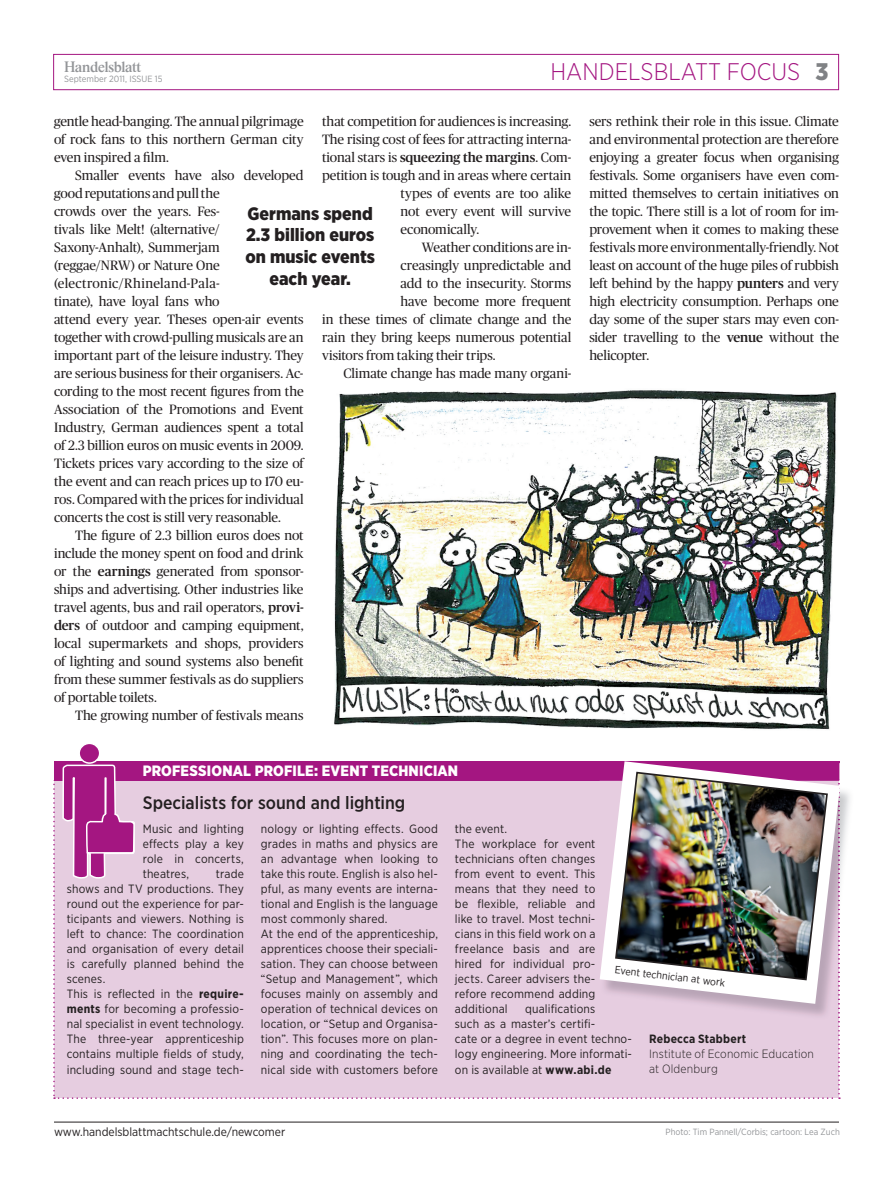
<style>
.page{position:relative;width:893px;height:1191px;background:#fff}
.page>*{position:absolute;margin:0;border:0;box-sizing:border-box;transform-origin:0 0}
.t1{font:300 24px "Gotham Narrow";color:#a41681}
.t2{font:900 18px/21.6px "Gotham Narrow";color:#231f20;text-align:center}
.t3{font:500 18px "Gotham Narrow";color:#231f20}
.t4{font:900 15px "Gotham Narrow";letter-spacing:.01em;color:#fff}
.t5{font:15px "Handelsblatt Logo Font";color:#939598}
.t6{font:13.5px/18px "Publico";letter-spacing:-.005em;color:#231f20;text-align:justify}
.t7{font:500 13.5px "Publico";color:#231f20}
.t8{font:12px/15px "Gotham Narrow";letter-spacing:.015em;color:#231f20}
.t9{font:300 12px/15px "Gotham Narrow";letter-spacing:.01em;color:#231f20}
.t10{font:700 12px "Gotham Narrow";letter-spacing:.02em;color:#231f20}
.t11{font:10.5px "Gotham Narrow";color:#231f20}
.t12{font:9px "Gotham Narrow";color:#939598}
.s1{font-weight:900;color:#808285}
.s2{font-weight:400}
.s3{font-weight:500}
.s4{font-weight:700}
.s5{font-family:"Publico"}
</style>
<div class="page">
<div style="left:79px;top:743px;width:21px;height:20px;background:#a41681;border-radius:50%"></div>
<div style="left:78px;top:742px;width:22px;height:22px;border:2px solid #fff;border-radius:50%"></div>
<svg style="left:53px;top:760px;width:787px;height:339px;background:#e1bfd9"></svg>
<img style="left:600px;top:1003px;width:239px;height:22px">
<svg style="left:600px;top:761px;width:240px;height:242px"></svg>
<img style="left:614px;top:770px;width:215px;height:211px">
<div style="left:53px;top:54px;width:786px;height:36px;border:1px solid #a41681"></div>
<hr style="left:54px;top:1121px;width:785px;height:1px;background:#231f20">
<img style="left:334px;top:390px;width:503px;height:340px">
<p class="t5" style="left:64px;top:58px;width:81px">H</p>
<h1 class="t1" style="left:551px;top:57px;width:279px">HANDELSBLATT FOCUS <span class="s1">3</span></h1>
<p class="t12" style="left:64px;top:73px;width:100px">September 2011, ISSUE 15</p>
<p class="t6" style="left:322px;top:112px;width:251px">that competition for audiences is increasing.</p>
<p class="t6" style="left:322px;top:130px;width:251px">The rising cost of fees for attracting interna-</p>
<p class="t7" style="left:322px;top:150px;width:251px"><span class="s2">tional stars is</span> squeezing the margins<span class="s2">. Com-</span></p>
<p class="t6" style="left:322px;top:166px;width:251px">petition is tough and in areas where certain</p>
<p class="t6" style="left:401px;top:184px;width:172px">types of events are too alike</p>
<p class="t6" style="left:401px;top:202px;width:172px">not every event will survive</p>
<p class="t6" style="left:401px;top:220px;width:80px">economically.</p>
<p class="t6" style="left:422px;top:238px;width:151px">Weather conditions are in-</p>
<p class="t6" style="left:401px;top:256px;width:172px">creasingly unpredictable and</p>
<p class="t6" style="left:401px;top:274px;width:172px">add to the insecurity. Storms</p>
<p class="t6" style="left:401px;top:292px;width:172px">have become more frequent</p>
<p class="t6" style="left:322px;top:310px;width:251px">in these times of climate change and the</p>
<p class="t6" style="left:322px;top:328px;width:251px">rain they bring keeps numerous potential</p>
<p class="t6" style="left:322px;top:346px;width:175px">visitors from taking their trips.</p>
<p class="t6" style="left:343px;top:364px;width:229px">Climate change has made many organi-</p>
<p class="t6" style="left:54px;top:112px;width:251px">gentle head-banging. The annual pilgrimage of rock fans to this northern German city even inspired a film.</p>
<p class="t6" style="left:54px;top:166px;width:251px;text-align:left;text-indent:21px">Smaller events have also developed good reputations and pull the<br>crowds over the years. Fes-<br>tivals like Melt! (alternative/ Saxony-Anhalt), Summerjam (reggae/NRW) or Nature One (electronic/Rhineland-Pala-<br>tinate), have loyal fans who<br>attend every year. Theses open-air events together with crowd-pulling musicals are an important part of the leisure industry. They are serious business for their organisers. Ac&shy;cording to the most recent figures from the Association of the Promotions and Event Industry, German audiences spent a total of 2.3 billion euros on music events in 2009.<br>Tickets prices vary according to the size of the event and can reach prices up to 170 eu&shy;ros. Compared with the prices for individual concerts the cost is still very reasonable.</p>
<p class="t6" style="left:54px;top:526px;width:251px;text-indent:21px">The figure of 2.3 billion euros does not include the money spent on food and drink or the <span class="s3">earnings</span> generated from sponsor&shy;ships and advertising. Other industries like travel agents, bus and rail operators, <span class="s3">provi&shy;ders</span> of outdoor and camping equipment, local supermarkets and shops, providers of lighting and sound systems also benefit from these summer festivals as do suppliers of portable toilets.</p>
<p class="t6" style="left:75px;top:706px;width:230px">The growing number of festivals means</p>
<h2 class="t2" style="left:245px;top:202px;width:131px">Germans spend<br>2.3 billion euros on music events each year.</h2>
<p class="t4" style="left:143px;top:760px;width:317px">PROFESSIONAL PROFILE: EVENT TECHNICIAN</p>
<h2 class="t3" style="left:143px;top:791px;width:264px">Specialists for sound and lighting</h2>
<p class="t6" style="left:589px;top:112px;width:251px">sers rethink their role in this issue. Climate and environmental protection are therefore enjoying a greater focus when organising festivals. Some organisers have even com&shy;mitted themselves to certain initiatives on the topic. There still is a lot of room for im&shy;provement when it comes to making these festivals more environmentally-friendly. Not least on account of the huge piles of rubbish left behind by the happy <span class="s3">punters</span> and very high electricity consumption. Perhaps one day some of the super stars may even con&shy;sider travelling to the <span class="s3">venue</span> without the helicopter.</p>
<p class="t8" style="left:143px;top:821px;width:103px;text-align:justify">Music and lighting effects play a key role in concerts, theatres,</p>
<p class="t8" style="left:67px;top:866px;width:179px;text-indent:149px">trade shows and TV productions. They round out the experience for par&shy;ticipants and viewers. Nothing is left to chance: The coordination and organisation of every detail is carefully planned behind the scenes.<br>This is reflected in the <span class="s4">require&shy;ments</span> for becoming a professio&shy;nal specialist in event technology.<br>The three-year apprenticeship contains multiple fields of study, including sound and stage tech-</p>
<p class="t8" style="left:261px;top:821px;width:179px">nology or lighting effects. Good grades in maths and physics are an advantage when looking to take this route. English is also hel&shy;pful, as many events are interna&shy;tional and English is the language most commonly shared.<br>At the end of the apprenticeship, apprentices choose their speciali&shy;sation. They can choose between <span class="s5">“</span>Setup and Management<span class="s5">”</span>, which focuses mainly on assembly and operation of technical devices on location, or <span class="s5">“</span>Setup and Organisa&shy;tion<span class="s5">”</span>. This focuses more on plan&shy;ning and coordinating the tech&shy;nical side with customers before</p>
<p class="t8" style="left:455px;top:821px;width:142px">the event.<br>The workplace for event technicians often changes from event to event. This means that they need to be flexible, reliable and like to travel. Most techni&shy;cians in this field work on a freelance basis and are hired for individual pro&shy;jects. Career advisers the&shy;refore recommend adding additional</p>
<p class="t11" style="left:616px;top:963px;width:112px;rotate:7deg">Event technician at work</p>
<p class="t8" style="left:455px;top:1001px;width:179px;text-indent:70px">qualifications<br>such as a master’s certifi-<br>cate or a degree in event techno&shy;logy engineering. More informati&shy;on is available at <span class="s4">www.abi.de</span></p>
<p class="t10" style="left:649px;top:1031px;width:99px">Rebecca Stabbert</p>
<p class="t9" style="left:649px;top:1046px;width:166px">Institute of Economic Education at Oldenburg</p>
<p class="t8" style="left:54px;top:1124px;width:233px">www.handelsblattmachtschule.de/newcomer</p>
<p class="t12" style="left:665px;top:1126px;width:176px">Photo: Tim Pannell/Corbis; cartoon: Lea Zuch</p>
</div>
